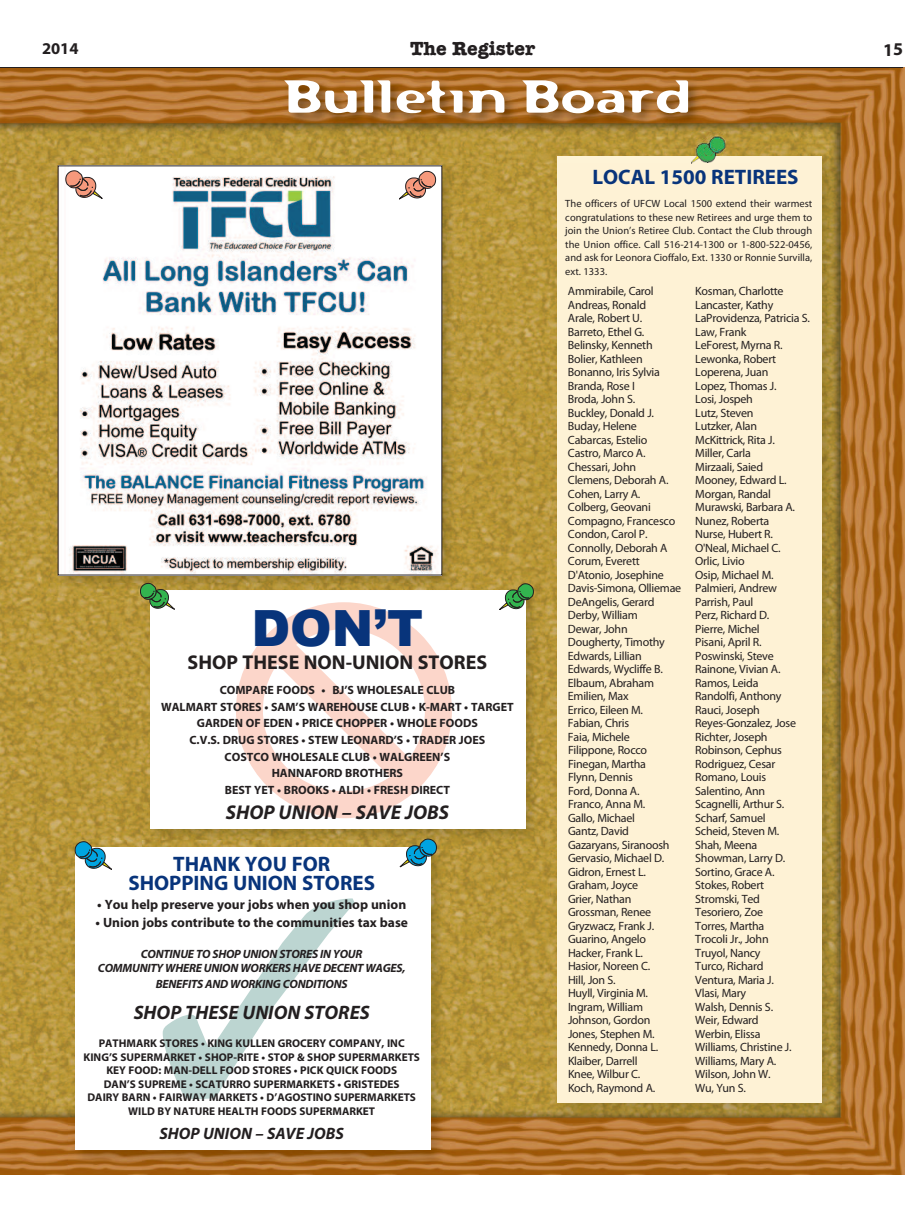
<style>
.page{position:relative;width:918px;height:1215px;background:#fff}
.page>*{position:absolute;margin:0;border:0;box-sizing:border-box;transform-origin:0 0}
.t1{font:900 49.95px "Arial";color:#08347b}
.t2{font:45px "Flexure";color:#fff;scale:1.17 1}
.t3{font:700 21px/19.5px "Myriad Pro";color:#08347b;text-align:center}
.t4{font:700 19.95px "Myriad Pro";color:#231f20}
.t5{font:italic 700 19.95px "Myriad Pro";color:#231f20}
.t6{font:italic 700 19.5px "Myriad Pro";color:#231f20}
.t7{font:700 19.5px "American Typewriter";color:#231f20}
.t8{font:700 18px "Myriad Pro";color:#231f20}
.t9{font:italic 700 16.5px "Myriad Pro";color:#231f20}
.t10{font:700 16.5px "Myriad Pro";color:#231f20}
.t11{font:700 13.5px "Myriad Pro";color:#231f20}
.t12{font:12px/13.5px "Myriad Pro";letter-spacing:-.02em;color:#231f20}
.t13{font:700 12px/16.6px "Myriad Pro";color:#231f20;text-align:center}
.t14{font:italic 700 12px/14.4px "Myriad Pro";letter-spacing:-.02em;color:#231f20;text-align:center}
.t15{font:700 11.25px/13.6px "Myriad Pro";color:#231f20;text-align:center}
.t16{font:10.5px/13.5px "Myriad Pro";color:#231f20;text-align:justify}
</style>
<div class="page">
<img style="left:0;top:68px;width:904px;height:1107px">
<hr style="left:0;top:67px;width:903px;height:1px;background:#231f20">
<img style="left:143px;top:583px;width:402px;height:266px">
<div style="left:150px;top:590px;width:375px;height:239px;background:#fff"></div>
<svg style="left:236px;top:602px;width:216px;height:216px"></svg>
<img style="left:69px;top:841px;width:381px;height:328px">
<div style="left:75px;top:847px;width:355px;height:303px;background:#fff"></div>
<svg style="left:163px;top:898px;width:192px;height:201px"></svg>
<svg style="left:75px;top:841px;width:37px;height:29px"></svg>
<svg style="left:400px;top:838px;width:37px;height:29px"></svg>
<img style="left:51px;top:163px;width:411px;height:432px">
<img style="left:175px;top:590px;width:287px;height:5px">
<img style="left:60px;top:168px;width:380px;height:405px">
<img style="left:550px;top:149px;width:291px;height:973px">
<div style="left:557px;top:156px;width:265px;height:947px;background:#fef2d5"></div>
<svg style="left:65px;top:170px;width:37px;height:29px"></svg>
<svg style="left:399px;top:171px;width:37px;height:28px"></svg>
<svg style="left:499px;top:583px;width:35px;height:27px"></svg>
<svg style="left:140px;top:583px;width:35px;height:26px"></svg>
<img style="left:0;top:69px;width:750px;height:94px">
<img style="left:0;top:68px;width:750px;height:1px">
<img style="left:726px;top:149px;width:24px;height:14px">
<img style="left:550px;top:149px;width:141px;height:14px">
<img style="left:557px;top:156px;width:134px;height:7px">
<img style="left:691px;top:133px;width:35px;height:30px">
<h3 class="t10" style="left:42px;top:40px;width:38px">2014</h3>
<h3 class="t7" style="left:410px;top:37px;width:126px">The Register</h3>
<h3 class="t8" style="left:883px;top:39px;width:21px">15</h3>
<h2 class="t2" style="left:284px;top:69px;width:349px">Bulletin Board</h2>
<h1 class="t1" style="left:251px;top:591px;width:173px">DON’T</h1>
<h3 class="t4" style="left:188px;top:651px;width:301px">SHOP THESE NON-UNION STORES</h3>
<p class="t13" style="left:161px;top:682px;width:354px">COMPARE FOODS • BJ’S WHOLESALE CLUB<br>WALMART STORES • SAM’S WAREHOUSE CLUB • K-MART • TARGET GARDEN OF EDEN • PRICE CHOPPER • WHOLE FOODS<br>C.V.S. DRUG STORES • STEW LEONARD’S • TRADER JOES<br>COSTCO WHOLESALE CLUB • WALGREEN’S<br>HANNAFORD BROTHERS<br>BEST YET • BROOKS • ALDI • FRESH DIRECT</p>
<h3 class="t5" style="left:226px;top:799px;width:225px">SHOP UNION – SAVE JOBS</h3>
<h3 class="t3" style="left:128px;top:854px;width:248px">THANK YOU FOR<br>SHOPPING UNION STORES</h3>
<p class="t11" style="left:97px;top:897px;width:311px">• You help preserve your jobs when you shop union</p>
<p class="t11" style="left:95px;top:915px;width:314px">• Union jobs contribute to the communities tax base</p>
<p class="t14" style="left:98px;top:946px;width:309px">CONTINUE TO SHOP UNION STORES IN YOUR<br>COMMUNITY WHERE UNION WORKERS HAVE DECENT WAGES,</p>
<p class="t14" style="left:156px;top:976px;width:193px">BENEFITS AND WORKING CONDITIONS</p>
<h3 class="t6" style="left:134px;top:1000px;width:237px">SHOP THESE UNION STORES</h3>
<p class="t15" style="left:83px;top:1037px;width:338px">PATHMARK STORES • KING KULLEN GROCERY COMPANY, INC KING’S SUPERMARKET • SHOP-RITE • STOP &amp; SHOP SUPERMARKETS KEY FOOD: MAN-DELL FOOD STORES • PICK QUICK FOODS<br>DAN’S SUPREME • SCATURRO SUPERMARKETS • GRISTEDES<br>DAIRY BARN • FAIRWAY MARKETS • D’AGOSTINO SUPERMARKETS WILD BY NATURE HEALTH FOODS SUPERMARKET</p>
<h3 class="t9" style="left:160px;top:1123px;width:186px">SHOP UNION – SAVE JOBS</h3>
<h3 class="t3" style="left:592px;top:167px;width:208px">LOCAL 1500 RETIREES</h3>
<p class="t16" style="left:565px;top:197px;width:249px">The officers of UFCW Local 1500 extend their warmest congratulations to these new Retirees and urge them to join the Union’s Retiree Club. Contact the Club through the Union office. Call 516-214-1300 or 1-800-522-0456, and ask for Leonora Cioffalo, Ext. 1330 or Ronnie Survilla, ext. 1333.</p>
<p class="t12" style="left:568px;top:285px;width:115px">Ammirabile, Carol<br>Andreas, Ronald<br>Arale, Robert U.<br>Barreto, Ethel G.<br>Belinsky, Kenneth<br>Bolier, Kathleen<br>Bonanno, Iris Sylvia<br>Branda, Rose I<br>Broda, John S.<br>Buckley, Donald J.<br>Buday, Helene<br>Cabarcas, Estelio<br>Castro, Marco A.<br>Chessari, John<br>Clemens, Deborah A.<br>Cohen, Larry A.<br>Colberg, Geovani<br>Compagno, Francesco<br>Condon, Carol P.<br>Connolly, Deborah A<br>Corum, Everett<br>D'Atonio, Josephine<br>Davis-Simona, Olliemae<br>DeAngelis, Gerard<br>Derby, William<br>Dewar, John<br>Dougherty, Timothy<br>Edwards, Lillian<br>Edwards, Wycliffe B.<br>Elbaum, Abraham<br>Emilien, Max<br>Errico, Eileen M.<br>Fabian, Chris<br>Faia, Michele<br>Filippone, Rocco<br>Finegan, Martha<br>Flynn, Dennis<br>Ford, Donna A.<br>Franco, Anna M.<br>Gallo, Michael<br>Gantz, David<br>Gazaryans, Siranoosh<br>Gervasio, Michael D.<br>Gidron, Ernest L.<br>Graham, Joyce<br>Grier, Nathan<br>Grossman, Renee<br>Gryzwacz, Frank J.<br>Guarino, Angelo<br>Hacker, Frank L.<br>Hasior, Noreen C.<br>Hill, Jon S.<br>Huyll, Virginia M.<br>Ingram, William<br>Johnson, Gordon<br>Jones, Stephen M.<br>Kennedy, Donna L.<br>Klaiber, Darrell<br>Knee, Wilbur C.<br>Koch, Raymond A.</p>
<p class="t12" style="left:695px;top:285px;width:116px">Kosman, Charlotte<br>Lancaster, Kathy<br>LaProvidenza, Patricia S.<br>Law, Frank<br>LeForest, Myrna R.<br>Lewonka, Robert<br>Loperena, Juan<br>Lopez, Thomas J.<br>Losi, Jospeh<br>Lutz, Steven<br>Lutzker, Alan<br>McKittrick, Rita J.<br>Miller, Carla<br>Mirzaali, Saied<br>Mooney, Edward L.<br>Morgan, Randal<br>Murawski, Barbara A.<br>Nunez, Roberta<br>Nurse, Hubert R.<br>O'Neal, Michael C.<br>Orlic, Livio<br>Osip, Michael M.<br>Palmieri, Andrew<br>Parrish, Paul<br>Perz, Richard D.<br>Pierre, Michel<br>Pisani, April R.<br>Poswinski, Steve<br>Rainone, Vivian A.<br>Ramos, Leida<br>Randolfi, Anthony<br>Rauci, Joseph<br>Reyes-Gonzalez, Jose<br>Richter, Joseph<br>Robinson, Cephus<br>Rodriguez, Cesar<br>Romano, Louis<br>Salentino, Ann<br>Scagnelli, Arthur S.<br>Scharf, Samuel<br>Scheid, Steven M.<br>Shah, Meena<br>Showman, Larry D.<br>Sortino, Grace A.<br>Stokes, Robert<br>Stromski, Ted<br>Tesoriero, Zoe<br>Torres, Martha<br>Trocoli Jr., John<br>Truyol, Nancy<br>Turco, Richard<br>Ventura, Maria J.<br>Vlasi, Mary<br>Walsh, Dennis S.<br>Weir, Edward<br>Werbin, Elissa<br>Williams, Christine J.<br>Williams, Mary A.<br>Wilson, John W.<br>Wu, Yun S.</p>
</div>
